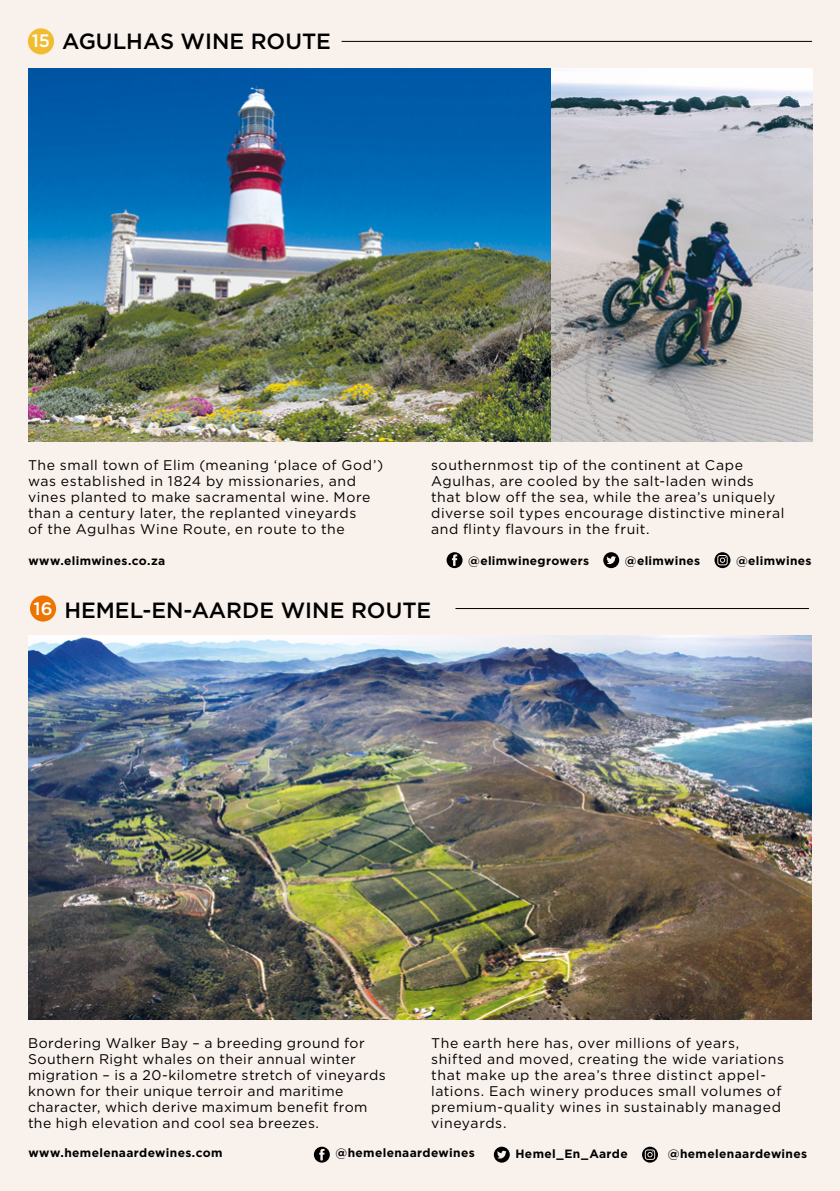
<style>
.page{position:relative;width:840px;height:1191px;background:#fff}
.page>*{position:absolute;margin:0;border:0;box-sizing:border-box;transform-origin:0 0}
.t1{font:500 22px "Gotham HTF";color:#000}
.t2{font:14px/16px "Gotham HTF";letter-spacing:.035em;color:#000}
.t3{font:700 12px "Gotham HTF";letter-spacing:.03em;color:#000}
.s1{font-size:18px;color:#fff}
</style>
<div class="page">
<div style="left:0;top:0;width:839px;height:1191px;background:#f9f1ec"></div>
<img style="left:28px;top:636px;width:783px;height:383px">
<div style="left:30px;top:595px;width:26px;height:26px;background:#ee7402;border-radius:50%"></div>
<hr style="left:455px;top:608px;width:353px;height:1px;background:#000">
<svg style="left:493px;top:1146px;width:16px;height:16px"></svg>
<svg style="left:642px;top:1146px;width:15px;height:16px"></svg>
<svg style="left:314px;top:1146px;width:15px;height:16px"></svg>
<div style="left:28px;top:28px;width:26px;height:26px;background:#f1bc31;border-radius:50%"></div>
<hr style="left:341px;top:41px;width:470px;height:1px;background:#000">
<svg style="left:603px;top:552px;width:16px;height:16px"></svg>
<svg style="left:714px;top:552px;width:16px;height:16px"></svg>
<svg style="left:446px;top:552px;width:16px;height:16px"></svg>
<img style="left:28px;top:69px;width:783px;height:372px">
<h1 class="t1" style="left:32px;top:29px;width:300px"><span class="s1">15</span> AGULHAS WINE ROUTE</h1>
<p class="t2" style="left:28px;top:456px;width:356px">The small town of Elim (meaning ‘place of God’) was established in 1824 by missionaries, and vines planted to make sacramental wine. More than a century later, the replanted vineyards<br>of the Agulhas Wine Route, en route to the</p>
<p class="t2" style="left:431px;top:456px;width:355px">southernmost tip of the continent at Cape Agulhas, are cooled by the salt-laden winds that blow off the sea, while the area’s uniquely diverse soil types encourage distinctive mineral and flinty flavours in the fruit.</p>
<p class="t3" style="left:28px;top:554px;width:138px">www.elimwines.co.za</p>
<p class="t3" style="left:468px;top:554px;width:122px">@elimwinegrowers</p>
<p class="t3" style="left:624px;top:554px;width:77px">@elimwines</p>
<p class="t3" style="left:735px;top:554px;width:77px">@elimwines</p>
<h1 class="t1" style="left:34px;top:597px;width:399px"><span class="s1">16</span> HEMEL-EN-AARDE WINE ROUTE</h1>
<p class="t2" style="left:28px;top:1034px;width:359px">Bordering Walker Bay – a breeding ground for Southern Right whales on their annual winter migration – is a 20-kilometre stretch of vineyards known for their unique terroir and maritime character, which derive maximum benefit from the high elevation and cool sea breezes.</p>
<p class="t2" style="left:431px;top:1034px;width:354px">The earth here has, over millions of years, shifted and moved, creating the wide variations that make up the area’s three distinct appel&shy;lations. Each winery produces small volumes of premium-quality wines in sustainably managed vineyards.</p>
<p class="t3" style="left:28px;top:1146px;width:195px">www.hemelenaardewines.com</p>
<p class="t3" style="left:335px;top:1146px;width:141px">@hemelenaardewines</p>
<p class="t3" style="left:515px;top:1146px;width:114px">Hemel_En_Aarde</p>
<p class="t3" style="left:667px;top:1146px;width:141px">@hemelenaardewines</p>
</div>
